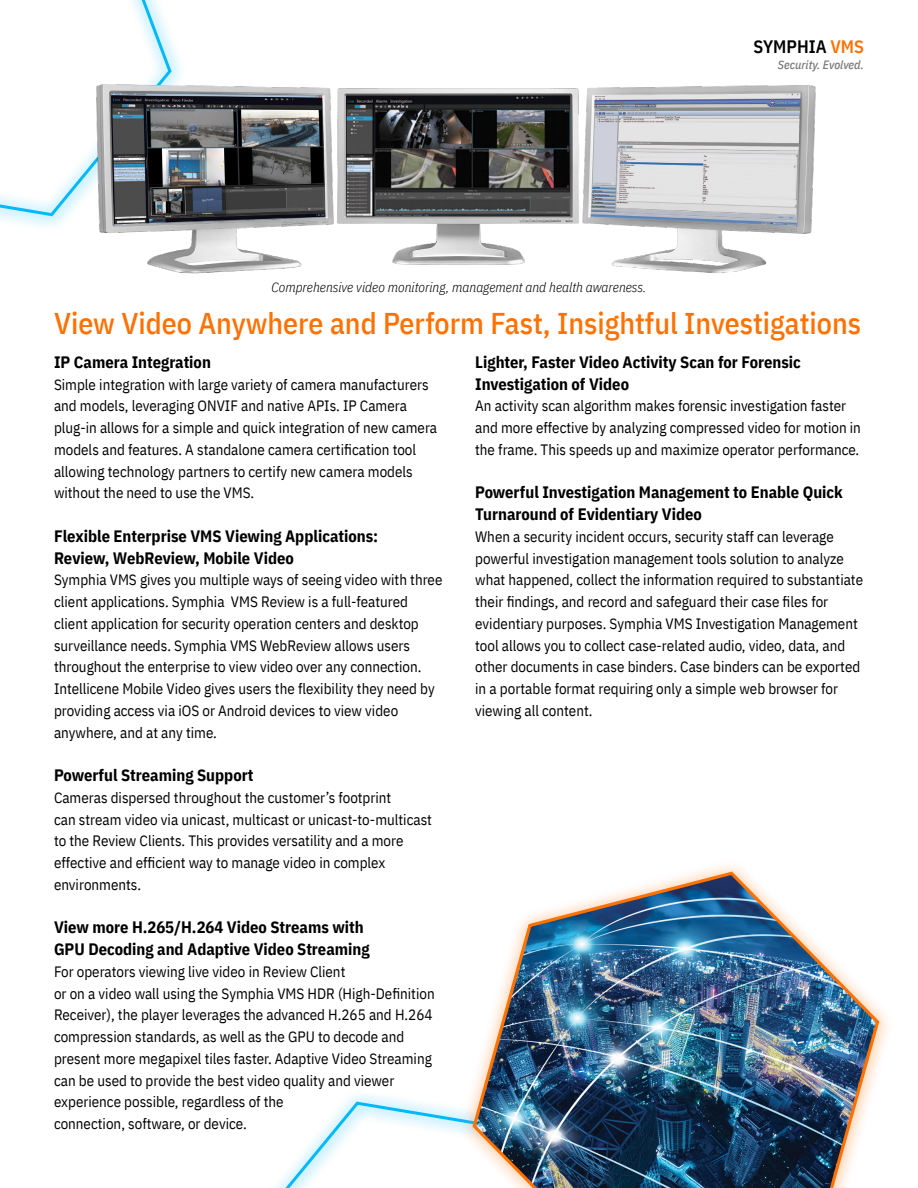
<style>
.page{position:relative;width:918px;height:1188px;background:#fff}
.page>*{position:absolute;margin:0;border:0;box-sizing:border-box;transform-origin:0 0}
.Page_Head{font:500 30px "IBM Plex Sans Cond";color:#ff7100}
.Sub_Sub{font:600 18px "IBM Plex Sans Cond";color:#000}
.Subhead{font:700 16.5px/21.8px "IBM Plex Sans Cond";color:#000}
.Body{font:15px/21.8px "IBM Plex Sans Cond";color:#000}
.Sub_Sub-2{font:italic 300 13.5px "IBM Plex Sans Cond";color:#000}
.Sub_Sub-3{font:italic 500 12px "IBM Plex Sans Cond";color:#77787b}
.s1{color:#ff7100}
</style>
<div class="page">
<svg style="left:276px;top:1100px;width:99px;height:88px"></svg>
<svg style="left:0;top:47px;width:180px;height:180px"></svg>
<svg style="left:0;top:0;width:173px;height:218px"></svg>
<svg style="left:375px;top:865px;width:513px;height:274px"></svg>
<img style="left:470px;top:870px;width:411px;height:318px">
<img style="left:92px;top:64px;width:724px;height:210px">
<p class="Sub_Sub" style="left:753px;top:32px;width:112px">SYMPHIA <span class="s1">VMS</span></p>
<p class="Sub_Sub-3" style="left:778px;top:56px;width:88px">Security. Evolved.</p>
<p class="Sub_Sub-2" style="left:272px;top:277px;width:376px">Comprehensive video monitoring, management and health awareness.</p>
<p class="Page_Head" style="left:54px;top:300px;width:809px">View Video Anywhere and Perform Fast, Insightful Investigations</p>
<p class="Subhead" style="left:54px;top:350px;width:158px">IP Camera Integration</p>
<p class="Body" style="left:54px;top:372px;width:385px">Simple integration with large variety of camera manufacturers and models, leveraging ONVIF and native APIs. IP Camera plug-in allows for a simple and quick integration of new camera models and features. A standalone camera certification tool allowing technology partners to certify new camera models without the need to use the VMS.</p>
<p class="Subhead" style="left:54px;top:524px;width:326px">Flexible Enterprise VMS Viewing Applications:<br>Review, WebReview, Mobile Video</p>
<p class="Body" style="left:54px;top:568px;width:390px">Symphia VMS gives you multiple ways of seeing video with three client applications. Symphia VMS Review is a full-featured client application for security operation centers and desktop surveillance needs. Symphia VMS WebReview allows users throughout the enterprise to view video over any connection.<br>Intellicene Mobile Video gives users the flexibility they need by providing access via iOS or Android devices to view video anywhere, and at any time.</p>
<p class="Subhead" style="left:54px;top:763px;width:201px">Powerful Streaming Support</p>
<p class="Body" style="left:54px;top:785px;width:380px">Cameras dispersed throughout the customer’s footprint<br>can stream video via unicast, multicast or unicast-to-multicast to the Review Clients. This provides versatility and a more effective and efficient way to manage video in complex environments.</p>
<p class="Subhead" style="left:54px;top:915px;width:317px">View more H.265/H.264 Video Streams with<br>GPU Decoding and Adaptive Video Streaming</p>
<p class="Body" style="left:54px;top:959px;width:293px">For operators viewing live video in Review Client</p>
<p class="Body" style="left:54px;top:981px;width:382px">or on a video wall using the Symphia VMS HDR (High-Definition Receiver), the player leverages the advanced H.265 and H.264 compression standards, as well as the GPU to decode and present more megapixel tiles faster. Adaptive Video Streaming can be used to provide the best video quality and viewer experience possible, regardless of the<br>connection, software, or device.</p>
<p class="Subhead" style="left:475px;top:350px;width:327px">Lighter, Faster Video Activity Scan for Forensic<br>Investigation of Video</p>
<p class="Body" style="left:475px;top:394px;width:387px">An activity scan algorithm makes forensic investigation faster and more effective by analyzing compressed video for motion in the frame. This speeds up and maximize operator performance.</p>
<p class="Subhead" style="left:475px;top:480px;width:369px">Powerful Investigation Management to Enable Quick<br>Turnaround of Evidentiary Video</p>
<p class="Body" style="left:475px;top:524px;width:389px">When a security incident occurs, security staff can leverage powerful investigation management tools solution to analyze what happened, collect the information required to substantiate their findings, and record and safeguard their case files for evidentiary purposes. Symphia VMS Investigation Management tool allows you to collect case-related audio, video, data, and other documents in case binders. Case binders can be exported in a portable format requiring only a simple web browser for viewing all content.</p>
</div>
